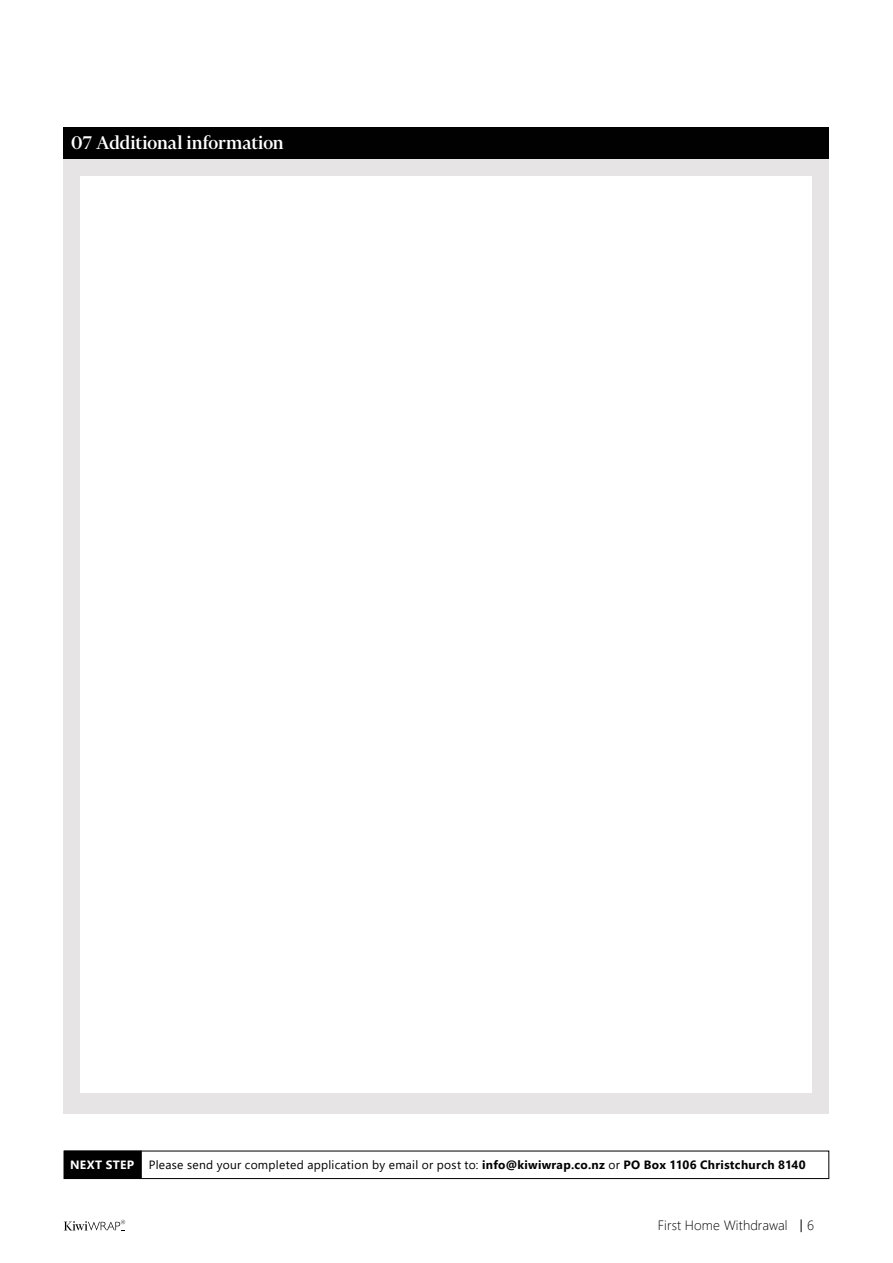
<style>
.page{position:relative;width:893px;height:1263px;background:#fff}
.page>*{position:absolute;margin:0;border:0;box-sizing:border-box;transform-origin:0 0}
.t1{font:500 21px "Financier Display";letter-spacing:.005em;color:#fff}
.t2{font:300 13.5px "Segoe UI";letter-spacing:.005em;color:#000100}
.t3{font:12px "Segoe UI";letter-spacing:.025em;color:#000100}
.s1{font-weight:700;color:#fff}
.s2{font-weight:700}
</style>
<div class="page">
<svg style="left:801px;top:1219px;width:1px;height:13px"></svg>
<svg style="left:64px;top:1220px;width:61px;height:11px"></svg>
<div style="left:64px;top:1151px;width:765px;height:28px;border:1px solid #000100"></div>
<div style="left:64px;top:1151px;width:78px;height:28px;background:#000100"></div>
<div style="left:64px;top:155px;width:765px;height:959px;background:#e6e4e4"></div>
<div style="left:64px;top:128px;width:765px;height:31px;background:#000100"></div>
<div style="left:81px;top:177px;width:731px;height:916px;background:#fff"></div>
<h1 class="t1" style="left:71px;top:131px;width:214px">07 Additional information</h1>
<p class="t3" style="left:70px;top:1153px;width:737px"><span class="s1">NEXT STEP</span> Please send your completed application by email or post to: <span class="s2">info@kiwiwrap.co.nz</span> or <span class="s2">PO Box 1106 Christchurch 8140</span></p>
<p class="t2" style="left:658px;top:1213px;width:131px">First Home Withdrawal</p>
<p class="t2" style="left:807px;top:1213px;width:8px">6</p>
</div>
